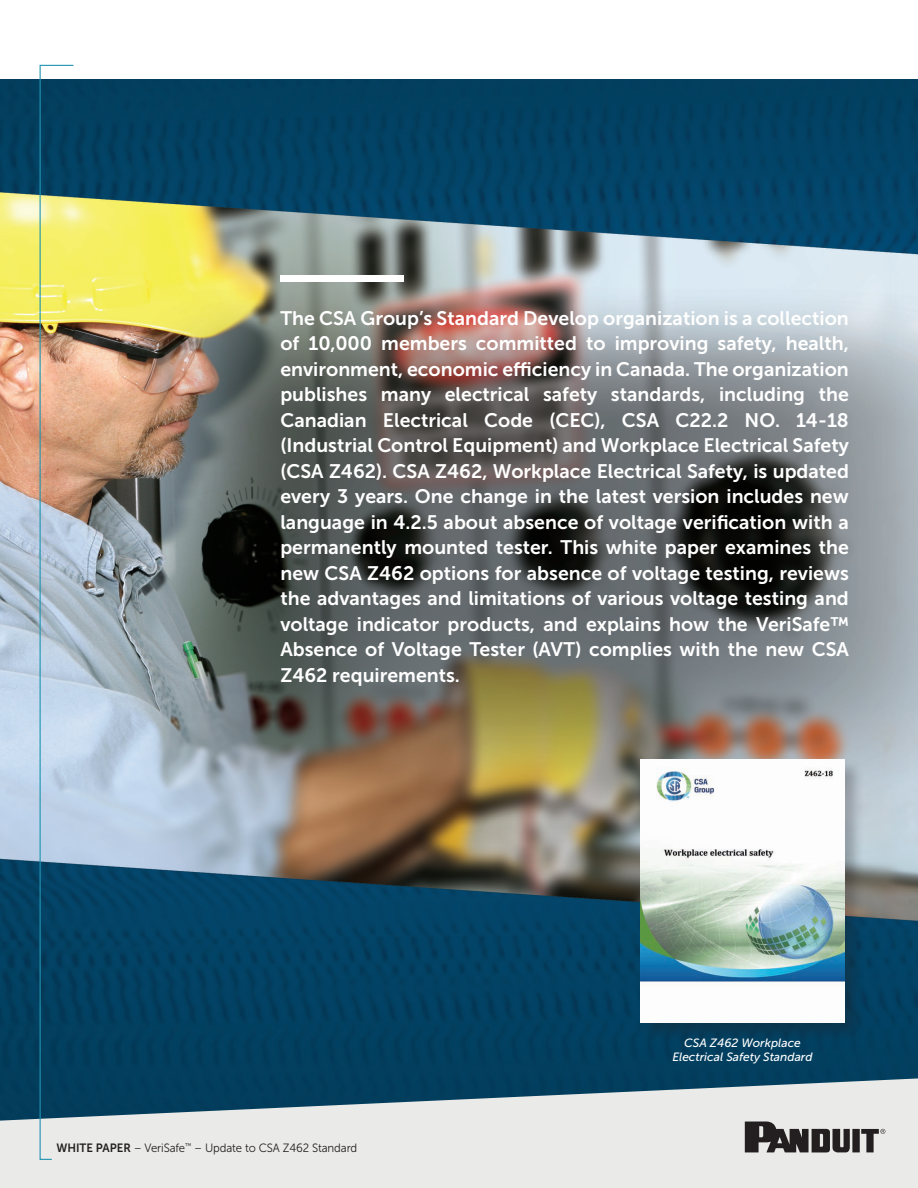
<style>
.page{position:relative;width:918px;height:1188px;background:#fff}
.page>*{position:absolute;margin:0;border:0;box-sizing:border-box;transform-origin:0 0}
.t1{font:19.5px/25.5px "Museo Sans 700";color:#fff;text-align:justify}
.Bullets_2_column{font:12px "Museo Sans 300";letter-spacing:-.01em;color:#231f20;scale:.95 1}
.t2{font:italic 12px/14.4px "Museo Sans 500";color:#fff;text-align:center}
.s1{font-family:"Museo Sans 700"}
</style>
<div class="page">
<img style="left:0;top:80px;width:918px;height:998px">
<svg style="left:0;top:1078px;width:918px;height:110px;background:#bcc8cc"></svg>
<svg style="left:745px;top:1122px;width:140px;height:30px;background:#737070"></svg>
<svg style="left:39px;top:64px;width:36px;height:1096px;background:#7e999a"></svg>
<div style="left:639px;top:758px;width:225px;height:285px;background:#231f20;opacity:.3"></div>
<img style="left:640px;top:759px;width:204px;height:263px">
<div style="left:280px;top:275px;width:124px;height:6px;background:#fff"></div>
<p class="t1" style="left:280px;top:305px;width:570px">The CSA Group’s Standard Develop organization is a collection of 10,000 members committed to improving safety, health, environment, economic efficiency in Canada. The organization publishes many electrical safety standards, including the Canadian Electrical Code (CEC), CSA C22.2 NO. 14-18 (Industrial Control Equipment) and Workplace Electrical Safety (CSA Z462). CSA Z462, Workplace Electrical Safety, is updated every 3 years. One change in the latest version includes new language in 4.2.5 about absence of voltage verification with a permanently mounted tester. This white paper examines the new CSA Z462 options for absence of voltage testing, reviews the advantages and limitations of various voltage testing and voltage indicator products, and explains how the VeriSafe™ Absence of Voltage Tester (AVT) complies with the new CSA Z462 requirements.</p>
<p class="Bullets_2_column" style="left:56px;top:1141px;width:318px"><span class="s1">WHITE PAPER</span> – VeriSafe<sup>™</sup> – Update to CSA Z462 Standard</p>
<p class="t2" style="left:672px;top:1035px;width:142px">CSA Z462 Workplace<br>Electrical Safety Standard</p>
</div>
